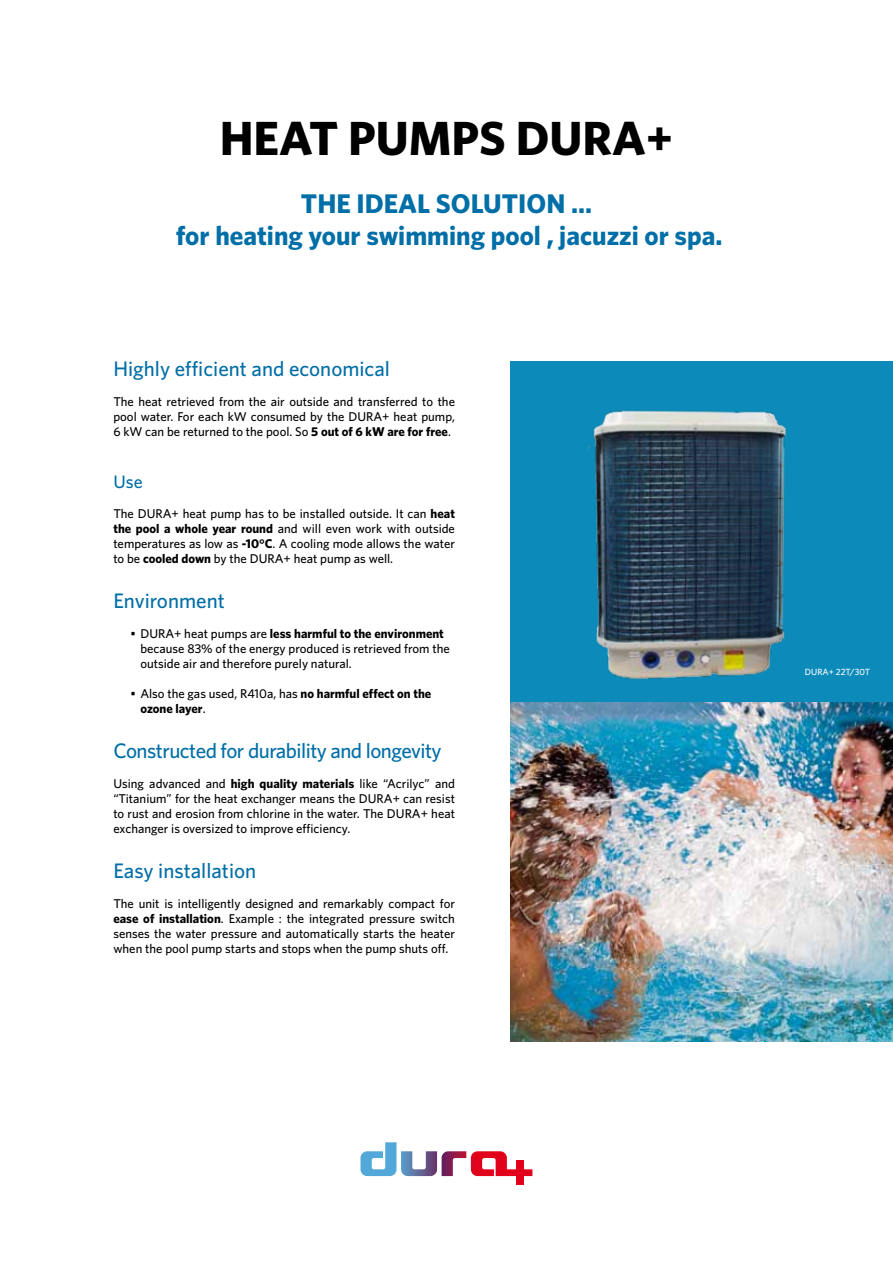
<style>
.page{position:relative;width:893px;height:1263px;background:#fff}
.page>*{position:absolute;margin:0;border:0;box-sizing:border-box;transform-origin:0 0}
.t1{font:700 48px "Whitney";color:#000}
.t2{font:700 27px/32.4px "Whitney";color:#006ea7;text-align:center}
.t3{font:500 21px "Whitney";color:#006ea7}
.t4{font:500 21px "Whitney";letter-spacing:-.025em;color:#006ea7}
.t5{font:500 18px "Whitney";color:#006ea7}
.t6{font:500 12.75px/15px "Whitney";color:#000;text-align:justify}
.t7{font:700 12.75px/15px "Whitney";letter-spacing:-.005em;color:#000}
.t8{font:500 9px "Whitney";color:#fff}
.s1{font-weight:700}
.s2{font-weight:500}
</style>
<div class="page">
<img style="left:510px;top:702px;width:382px;height:340px">
<hr style="left:892px;top:702px;width:1px;height:340px;background:#006ea7">
<hr style="left:892px;top:0;width:1px;height:361px;background:#7baed0">
<div style="left:510px;top:361px;width:383px;height:341px;background:#0c8bba"></div>
<img style="left:588px;top:410px;width:199px;height:270px">
<div style="left:516px;top:1160px;width:7px;height:25px;background:#e2001a"></div>
<svg style="left:360px;top:1142px;width:172px;height:34px"></svg>
<h1 class="t1" style="left:220px;top:109px;width:455px">HEAT PUMPS DURA+</h1>
<h2 class="t2" style="left:176px;top:186px;width:548px">THE IDEAL SOLUTION …<br>for heating your swimming pool , jacuzzi or spa.</h2>
<h3 class="t3" style="left:113px;top:356px;width:278px">Highly efficient and economical</h3>
<p class="t6" style="left:113px;top:394px;width:343px">The heat retrieved from the air outside and transferred to the pool water. For each kW consumed by the DURA+ heat pump, 6 kW can be returned to the pool. So <span class="s1">5 out of 6 kW are for free</span>.</p>
<h3 class="t5" style="left:113px;top:471px;width:31px">Use</h3>
<p class="t6" style="left:113px;top:506px;width:343px">The DURA+ heat pump has to be installed outside. It can <span class="s1">heat the pool a whole year round</span> and will even work with outside temperatures as low as <span class="s1">-10°C</span>. A cooling mode allows the water to be <span class="s1">cooled down</span> by the DURA+ heat pump as well.</p>
<h3 class="t3" style="left:113px;top:588px;width:113px">Environment</h3>
<p class="t6" style="left:140px;top:626px;width:311px;text-align:left;text-indent:-10px">• DURA+ heat pumps are <span class="s1">less harmful to the environment </span>because 83% of the energy produced is retrieved from the outside air and therefore purely natural.</p>
<p class="t7" style="left:140px;top:686px;width:292px;text-indent:-10px"><span class="s2">• Also the gas used, R410a, has</span> no harmful effect on the ozone layer<span class="s2">.</span></p>
<h3 class="t4" style="left:113px;top:738px;width:330px">Constructed for durability and longevity</h3>
<p class="t6" style="left:113px;top:776px;width:343px">Using advanced and <span class="s1">high quality materials</span> like “Acrilyc” and “Titanium” for the heat exchanger means the DURA+ can resist to rust and erosion from chlorine in the water. The DURA+ heat exchanger is oversized to improve efficiency.</p>
<h3 class="t3" style="left:113px;top:858px;width:144px">Easy installation</h3>
<p class="t6" style="left:113px;top:896px;width:343px">The unit is intelligently designed and remarkably compact for <span class="s1">ease of installation</span>. Example : the integrated pressure switch senses the water pressure and automatically starts the heater when the pool pump starts and stops when the pump shuts off.</p>
<p class="t8" style="left:805px;top:667px;width:67px">DURA+ 22T/30T</p>
</div>
